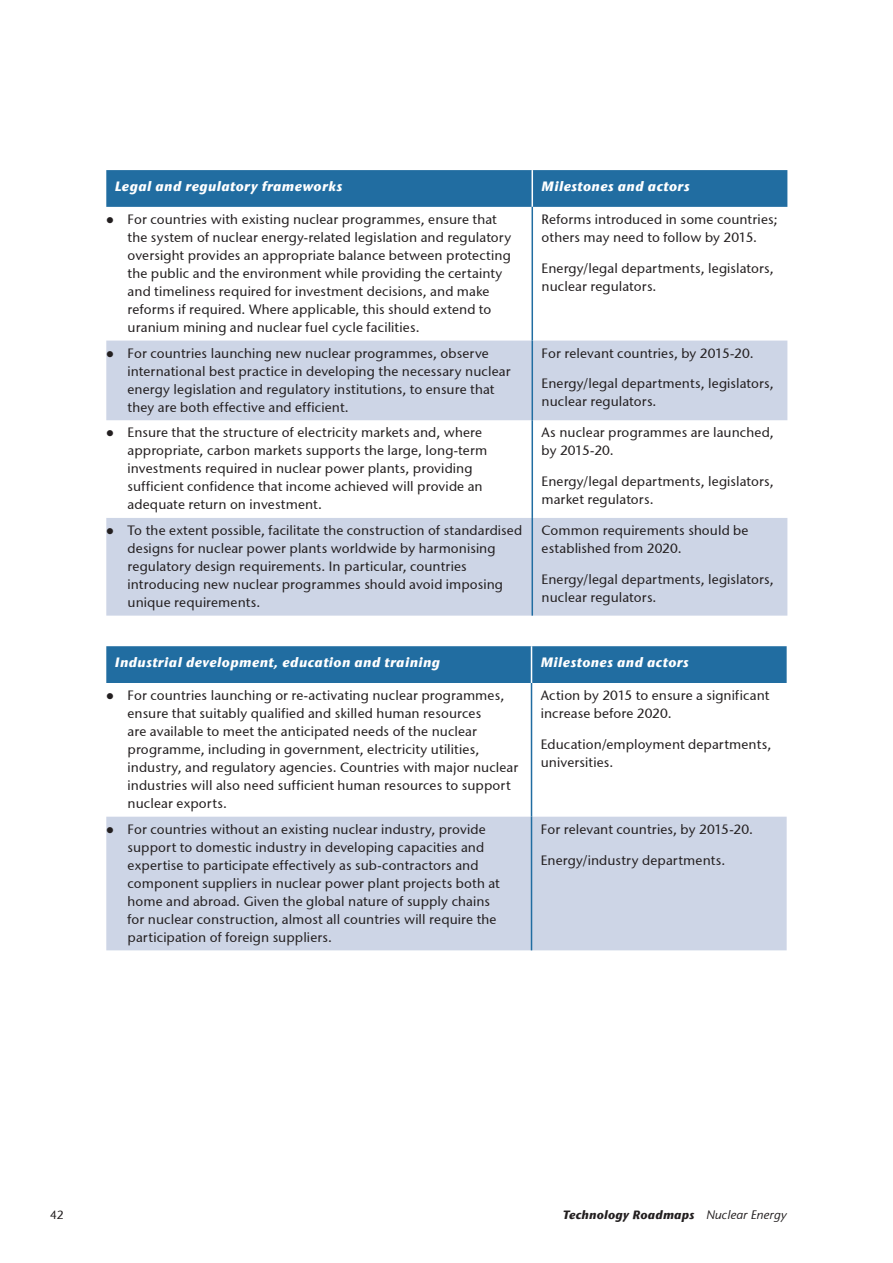
<style>
.page{position:relative;width:893px;height:1263px;background:#fff}
.page>*{position:absolute;margin:0;border:0;box-sizing:border-box;transform-origin:0 0}
.t1{font:13.5px/18px "Stone Sans ITCTT Medium";letter-spacing:.01em;color:#231f20}
.t2{font:italic 700 13.5px "Stone Sans ITC";letter-spacing:.03em;color:#fff}
.t3{font:italic 700 12px "Stone Sans ITC";letter-spacing:.015em;color:#231f20}
.t4{font:12px "Stone Sans ITCTT Medium";color:#231f20}
.s1{font-family:"Stone Sans";font-weight:400}
</style>
<div class="page">
<div style="left:106px;top:170px;width:681px;height:37px;background:#216da1"></div>
<svg style="left:106px;top:341px;width:681px;height:275px;fill:#cdd5e6"></svg>
<hr style="left:531px;top:170px;width:2px;height:37px;background:#fff">
<hr style="left:531px;top:207px;width:2px;height:134px;background:#216da1">
<hr style="left:531px;top:341px;width:2px;height:79px;background:#216da1">
<hr style="left:531px;top:420px;width:2px;height:98px;background:#216da1">
<hr style="left:531px;top:518px;width:2px;height:98px;background:#216da1">
<div style="left:106px;top:646px;width:681px;height:37px;background:#216da1"></div>
<div style="left:106px;top:817px;width:681px;height:133px;background:#cdd5e6"></div>
<hr style="left:531px;top:646px;width:1px;height:37px;background:#fff">
<hr style="left:531px;top:683px;width:1px;height:134px;background:#216da1">
<hr style="left:531px;top:817px;width:1px;height:133px;background:#216da1">
<p class="t2" style="left:115px;top:178px;width:229px">Legal and regulatory frameworks</p>
<p class="t2" style="left:541px;top:178px;width:150px">Milestones and actors</p>
<p class="t1" style="left:128px;top:210px;width:385px;text-indent:-21px">● For countries with existing nuclear programmes, ensure that the system of nuclear energy-related legislation and regulatory oversight provides an appropriate balance between protecting the public and the environment while providing the certainty and timeliness required for investment decisions, and make reforms if required. Where applicable, this should extend to uranium mining and nuclear fuel cycle facilities.</p>
<p class="t1" style="left:541px;top:210px;width:238px">Reforms introduced in some countries; others may need to follow by 2015.</p>
<p class="t1" style="left:541px;top:259px;width:234px">Energy/legal departments, legislators, nuclear regulators.</p>
<p class="t1" style="left:128px;top:344px;width:384px;text-indent:-21px">● For countries launching new nuclear programmes, observe international best practice in developing the necessary nuclear energy legislation and regulatory institutions, to ensure that they are both effective and efficient.</p>
<p class="t1" style="left:541px;top:344px;width:214px">For relevant countries, by 2015-20.</p>
<p class="t1" style="left:541px;top:375px;width:234px">Energy/legal departments, legislators, nuclear regulators.</p>
<p class="t1" style="left:128px;top:424px;width:361px;text-indent:-21px">● Ensure that the structure of electricity markets and, where appropriate, carbon markets supports the large, long-term investments required in nuclear power plants, providing sufficient confidence that income achieved will provide an adequate return on investment.</p>
<p class="t1" style="left:541px;top:424px;width:234px">As nuclear programmes are launched, by 2015-20.</p>
<p class="t1" style="left:541px;top:472px;width:234px">Energy/legal departments, legislators, market regulators.</p>
<p class="t1" style="left:128px;top:521px;width:396px;text-indent:-21px">● To the extent possible, facilitate the construction of standardised designs for nuclear power plants worldwide by harmonising regulatory design requirements. In particular, countries introducing new nuclear programmes should avoid imposing unique requirements.</p>
<p class="t1" style="left:541px;top:521px;width:208px">Common requirements should be established from 2020.</p>
<p class="t1" style="left:541px;top:570px;width:234px">Energy/legal departments, legislators, nuclear regulators.</p>
<p class="t2" style="left:115px;top:654px;width:327px">Industrial development, education and training</p>
<p class="t2" style="left:541px;top:654px;width:150px">Milestones and actors</p>
<p class="t1" style="left:128px;top:686px;width:392px;text-indent:-21px">● For countries launching or re-activating nuclear programmes, ensure that suitably qualified and skilled human resources<br>are available to meet the anticipated needs of the nuclear programme, including in government, electricity utilities, industry, and regulatory agencies. Countries with major nuclear industries will also need sufficient human resources to support nuclear exports.</p>
<p class="t1" style="left:541px;top:686px;width:230px">Action by 2015 to ensure a significant increase before 2020.</p>
<p class="t1" style="left:541px;top:735px;width:232px">Education/employment departments, universities.</p>
<p class="t1" style="left:128px;top:820px;width:374px;text-indent:-21px">● For countries without an existing nuclear industry, provide support to domestic industry in developing capacities and expertise to participate effectively as sub-contractors and component suppliers in nuclear power plant projects both at home and abroad. Given the global nature of supply chains for nuclear construction, almost all countries will require the participation of foreign suppliers.</p>
<p class="t1" style="left:541px;top:820px;width:214px">For relevant countries, by 2015-20.</p>
<p class="t1" style="left:541px;top:851px;width:186px">Energy/industry departments.</p>
<p class="t4" style="left:50px;top:1208px;width:15px">42</p>
<p class="t3" style="left:563px;top:1207px;width:225px">Technology Roadmaps <span class="s1">Nuclear Energy</span></p>
</div>
